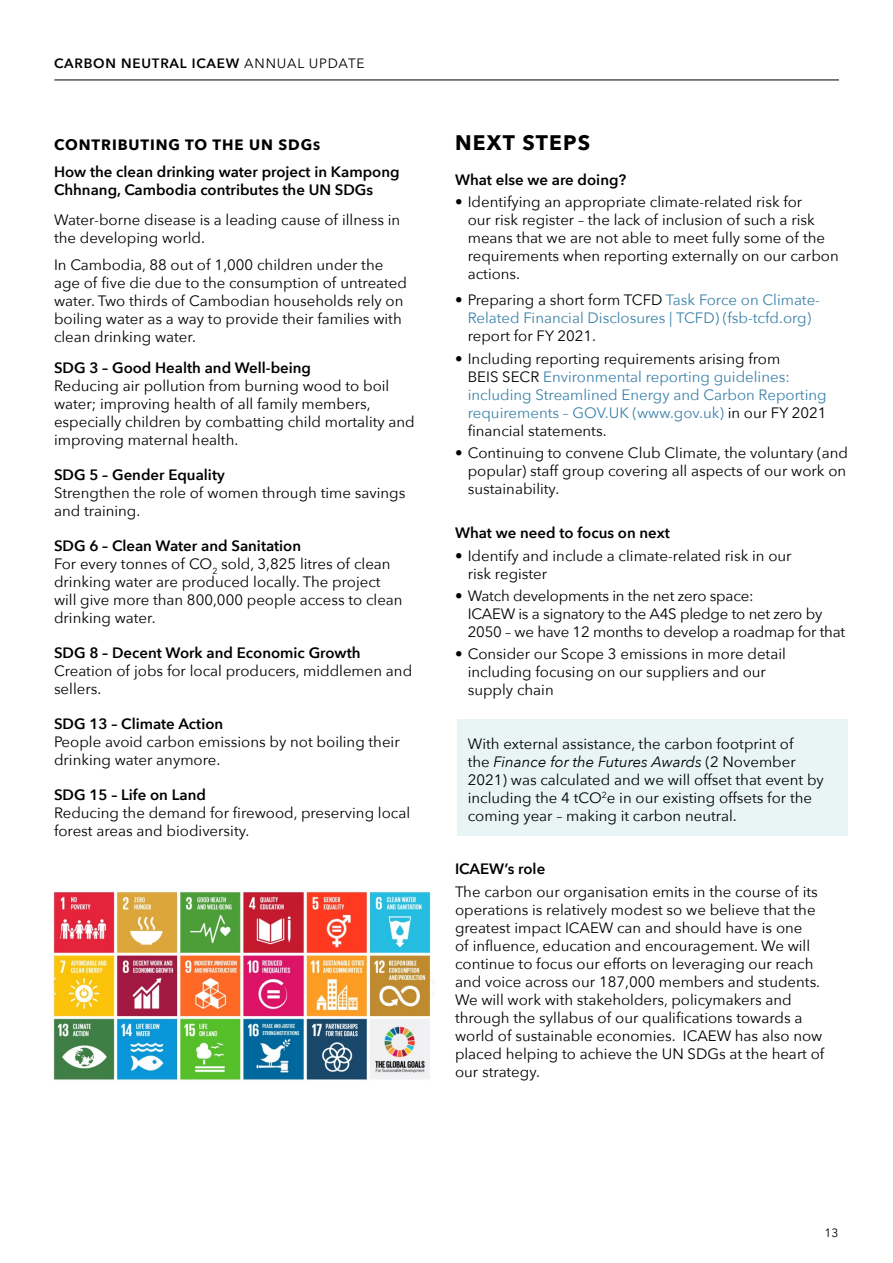
<style>
.page{position:relative;width:893px;height:1263px;background:#fff}
.page>*{position:absolute;margin:0;border:0;box-sizing:border-box;transform-origin:0 0}
.a_heading{font:700 21px "Avenir Next";letter-spacing:.06em;color:#000}
.Body_text{font:15px/18px "Avenir Next";color:#000}
.B_heading{font:15px/18px "Avenir Next";color:#000}
.t1{font:15px/18px "Avenir Next";color:#3c82aa}
.t2{font:15px/18px "Avenir Next";color:#3c82a9}
.Body_text-2{font:600 15px/18px "Avenir Next";color:#000}
.B_heading-2{font:600 15px "Avenir Next";color:#000}
.bullets{font:700 15px "Avenir Next";letter-spacing:.06em;color:#000}
.t3{font:600 13.5px "Avenir Next";letter-spacing:.06em;color:#000}
.t4{font:12px "Avenir Next";color:#000}
.s1{font-weight:400}
.s2{font-size:12px}
.s3{font-weight:600}
.s4{color:#000}
.s5{font-style:italic}
</style>
<div class="page">
<hr style="left:54px;top:80px;width:785px;height:1px;background:#000">
<div style="left:457px;top:719px;width:391px;height:117px;background:#e9f5f4"></div>
<img style="left:52px;top:891px;width:382px;height:190px">
<p class="t3" style="left:54px;top:51px;width:312px">CARBON NEUTRAL ICAEW <span class="s1">ANNUAL UPDATE</span></p>
<p class="bullets" style="left:54px;top:132px;width:268px">CONTRIBUTING TO THE UN SDG<span class="s2">S</span></p>
<p class="Body_text-2" style="left:54px;top:162px;width:347px">How the clean drinking water project in Kampong<br>Chhnang, Cambodia contributes the UN SDGs</p>
<p class="Body_text" style="left:54px;top:210px;width:348px">Water-borne disease is a leading cause of illness in the developing world.</p>
<p class="Body_text" style="left:54px;top:255px;width:354px">In Cambodia, 88 out of 1,000 children under the age of five die due to the consumption of untreated water. Two thirds of Cambodian households rely on boiling water as a way to provide their families with clean drinking water.</p>
<p class="B_heading" style="left:54px;top:358px;width:362px"><span class="s3">SDG 3 – Good Health and Well-being<br></span>Reducing air pollution from burning wood to boil water; improving health of all family members, especially children by combatting child mortality and improving maternal health.</p>
<p class="B_heading" style="left:54px;top:465px;width:353px"><span class="s3">SDG 5 – Gender Equality<br></span>Strengthen the role of women through time savings and training.</p>
<p class="B_heading" style="left:54px;top:536px;width:350px"><span class="s3">SDG 6 – Clean Water and Sanitation<br></span>For every tonnes of CO<sub>2</sub> sold, 3,825 litres of clean drinking water are produced locally. The project will give more than 800,000 people access to clean drinking water.</p>
<p class="B_heading" style="left:54px;top:643px;width:360px"><span class="s3">SDG 8 – Decent Work and Economic Growth<br></span>Creation of jobs for local producers, middlemen and sellers.</p>
<p class="B_heading" style="left:54px;top:714px;width:347px"><span class="s3">SDG 13 – Climate Action<br></span>People avoid carbon emissions by not boiling their drinking water anymore.</p>
<p class="B_heading" style="left:54px;top:785px;width:358px"><span class="s3">SDG 15 – Life on Land<br></span>Reducing the demand for firewood, preserving local forest areas and biodiversity.</p>
<p class="a_heading" style="left:455px;top:124px;width:137px">NEXT STEPS</p>
<p class="B_heading-2" style="left:455px;top:167px;width:173px">What else we are doing?</p>
<p class="Body_text" style="left:468px;top:192px;width:373px;text-indent:-13px">• Identifying an appropriate climate-related risk for<br>our risk register – the lack of inclusion of such a risk means that we are not able to meet fully some of the requirements when reporting externally on our carbon actions.</p>
<p class="t2" style="left:468px;top:291px;width:354px;text-indent:-13px"><span class="s4">• Preparing a short form TCFD</span> Task Force on Climate-<br>Related Financial Disclosures | TCFD) (fsb-tcfd.org) <span class="s4">report for FY 2021.</span></p>
<p class="t1" style="left:468px;top:349px;width:360px;text-indent:-13px"><span class="s4">• Including reporting requirements arising from<br>BEIS SECR</span> Environmental reporting guidelines: including Streamlined Energy and Carbon Reporting requirements – GOV.UK (www.gov.uk) <span class="s4">in our FY 2021 financial statements.</span></p>
<p class="Body_text" style="left:468px;top:443px;width:382px;text-indent:-13px">• Continuing to convene Club Climate, the voluntary (and popular) staff group covering all aspects of our work on sustainability.</p>
<p class="B_heading-2" style="left:455px;top:520px;width:216px">What we need to focus on next</p>
<p class="Body_text" style="left:468px;top:546px;width:325px;text-indent:-13px">• Identify and include a climate-related risk in our risk register</p>
<p class="Body_text" style="left:468px;top:586px;width:379px;text-indent:-13px">• Watch developments in the net zero space:<br>ICAEW is a signatory to the A4S pledge to net zero by<br>2050 – we have 12 months to develop a roadmap for that</p>
<p class="Body_text" style="left:468px;top:644px;width:320px;text-indent:-13px">• Consider our Scope 3 emissions in more detail including focusing on our suppliers and our supply chain</p>
<p class="Body_text" style="left:468px;top:734px;width:358px">With external assistance, the carbon footprint of<br>the <span class="s5">Finance for the Futures Awards</span> (2 November 2021) was calculated and we will offset that event by including the 4 tCO<sup>2</sup>e in our existing offsets for the coming year – making it carbon neutral.</p>
<p class="B_heading-2" style="left:455px;top:856px;width:92px">ICAEW’s role</p>
<p class="Body_text" style="left:455px;top:882px;width:371px">The carbon our organisation emits in the course of its operations is relatively modest so we believe that the greatest impact ICAEW can and should have is one<br>of influence, education and encouragement. We will continue to focus our efforts on leveraging our reach and voice across our 187,000 members and students.<br>We will work with stakeholders, policymakers and through the syllabus of our qualifications towards a world of sustainable economies. ICAEW has also now placed helping to achieve the UN SDGs at the heart of our strategy.</p>
<p class="t4" style="left:825px;top:1223px;width:15px">13</p>
</div>
